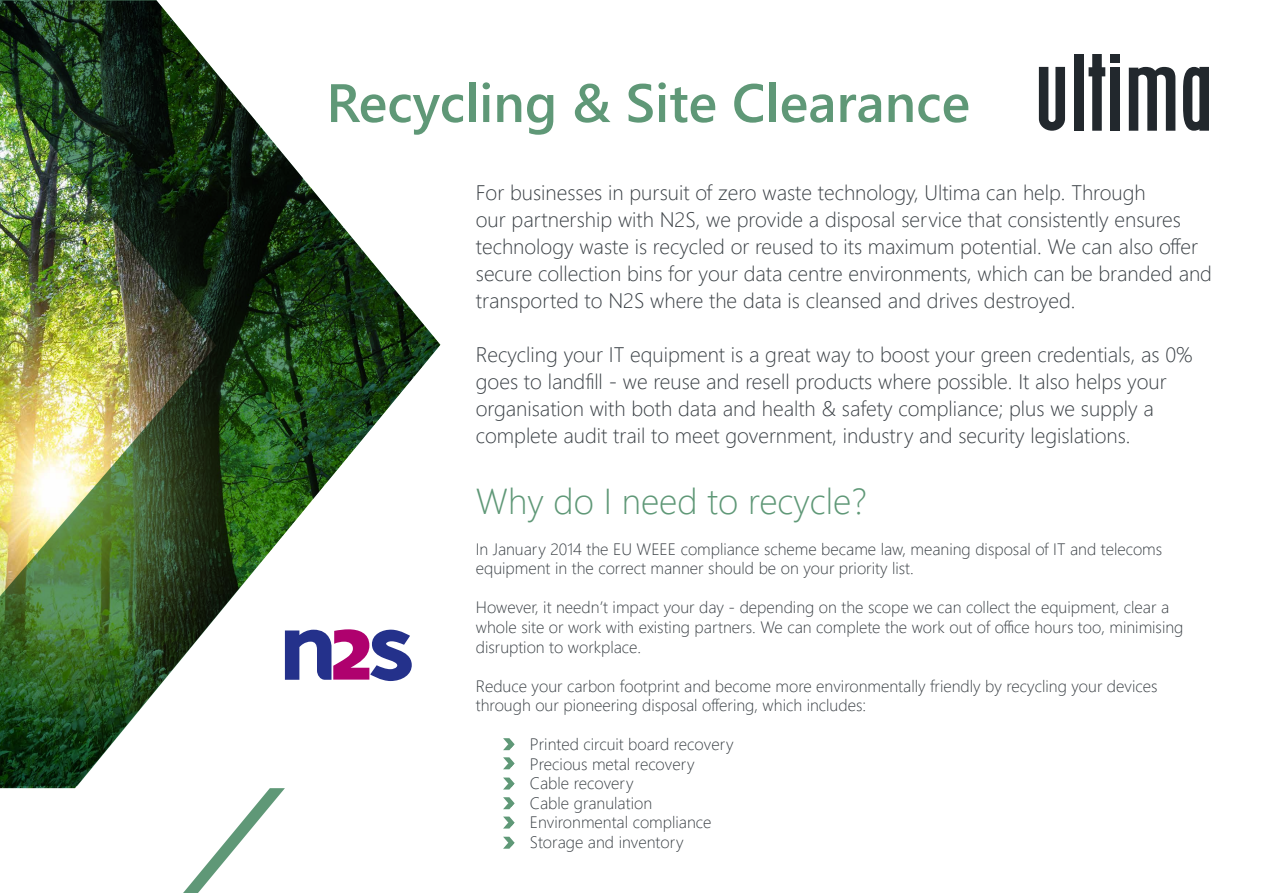
<style>
.page{position:relative;width:1263px;height:893px;background:#fff}
.page>*{position:absolute;margin:0;border:0;box-sizing:border-box;transform-origin:0 0}
.Data_Sheet_Heading_2{font:600 54px "Segoe UI";color:#5f9877}
.Intro_Para_13pt_16pt{font:300 36px "Segoe UI";color:#5f9877}
.Intro_Para_13pt_16pt-2{font:300 21px/27px "Segoe UI";color:#3a4045}
.Intro_Para_13pt_16pt-3{font:300 16.5px/19.5px "Segoe UI";color:#3a4045}
</style>
<div class="page">
<svg style="left:1088px;top:54px;width:17px;height:77px"></svg>
<div style="left:1074px;top:54px;width:9px;height:77px;background:#22282d"></div>
<div style="left:1110px;top:67px;width:10px;height:64px;background:#22282d"></div>
<div style="left:1110px;top:54px;width:10px;height:9px;background:#22282d"></div>
<svg style="left:1129px;top:67px;width:46px;height:64px"></svg>
<svg style="left:1039px;top:67px;width:26px;height:64px"></svg>
<svg style="left:1183px;top:67px;width:26px;height:64px"></svg>
<svg style="left:183px;top:788px;width:102px;height:105px"></svg>
<img style="left:0;top:481px;width:328px;height:307px">
<img style="left:0;top:0;width:440px;height:481px">
<svg style="left:285px;top:629px;width:127px;height:52px"></svg>
<svg style="left:503px;top:837px;width:11px;height:12px"></svg>
<svg style="left:503px;top:738px;width:11px;height:12px"></svg>
<svg style="left:503px;top:757px;width:11px;height:12px"></svg>
<svg style="left:503px;top:777px;width:11px;height:12px"></svg>
<svg style="left:503px;top:797px;width:11px;height:12px"></svg>
<svg style="left:503px;top:817px;width:11px;height:11px"></svg>
<p class="Data_Sheet_Heading_2" style="left:326px;top:52px;width:645px">Recycling &amp; Site Clearance</p>
<p class="Intro_Para_13pt_16pt-2" style="left:476px;top:177px;width:738px">For businesses in pursuit of zero waste technology, Ultima can help. Through<br>our partnership with N2S, we provide a disposal service that consistently ensures technology waste is recycled or reused to its maximum potential. We can also offer secure collection bins for your data centre environments, which can be branded and transported to N2S where the data is cleansed and drives destroyed.</p>
<p class="Intro_Para_13pt_16pt-2" style="left:476px;top:339px;width:718px">Recycling your IT equipment is a great way to boost your green credentials, as 0% goes to landfill - we reuse and resell products where possible. It also helps your organisation with both data and health &amp; safety compliance; plus we supply a complete audit trail to meet government, industry and security legislations.</p>
<p class="Intro_Para_13pt_16pt" style="left:476px;top:468px;width:392px">Why do I need to recycle?</p>
<p class="Intro_Para_13pt_16pt-3" style="left:476px;top:538px;width:688px">In January 2014 the EU WEEE compliance scheme became law, meaning disposal of IT and telecoms equipment in the correct manner should be on your priority list.</p>
<p class="Intro_Para_13pt_16pt-3" style="left:476px;top:596px;width:709px">However, it needn’t impact your day - depending on the scope we can collect the equipment, clear a whole site or work with existing partners. We can complete the work out of office hours too, minimising disruption to workplace.</p>
<p class="Intro_Para_13pt_16pt-3" style="left:476px;top:674px;width:683px">Reduce your carbon footprint and become more environmentally friendly by recycling your devices through our pioneering disposal offering, which includes:</p>
<p class="Intro_Para_13pt_16pt-3" style="left:530px;top:733px;width:205px">Printed circuit board recovery</p>
<p class="Intro_Para_13pt_16pt-3" style="left:530px;top:752px;width:166px">Precious metal recovery</p>
<p class="Intro_Para_13pt_16pt-3" style="left:530px;top:772px;width:105px">Cable recovery</p>
<p class="Intro_Para_13pt_16pt-3" style="left:530px;top:791px;width:124px">Cable granulation</p>
<p class="Intro_Para_13pt_16pt-3" style="left:530px;top:811px;width:183px">Environmental compliance</p>
<p class="Intro_Para_13pt_16pt-3" style="left:530px;top:830px;width:155px">Storage and inventory</p>
</div>
